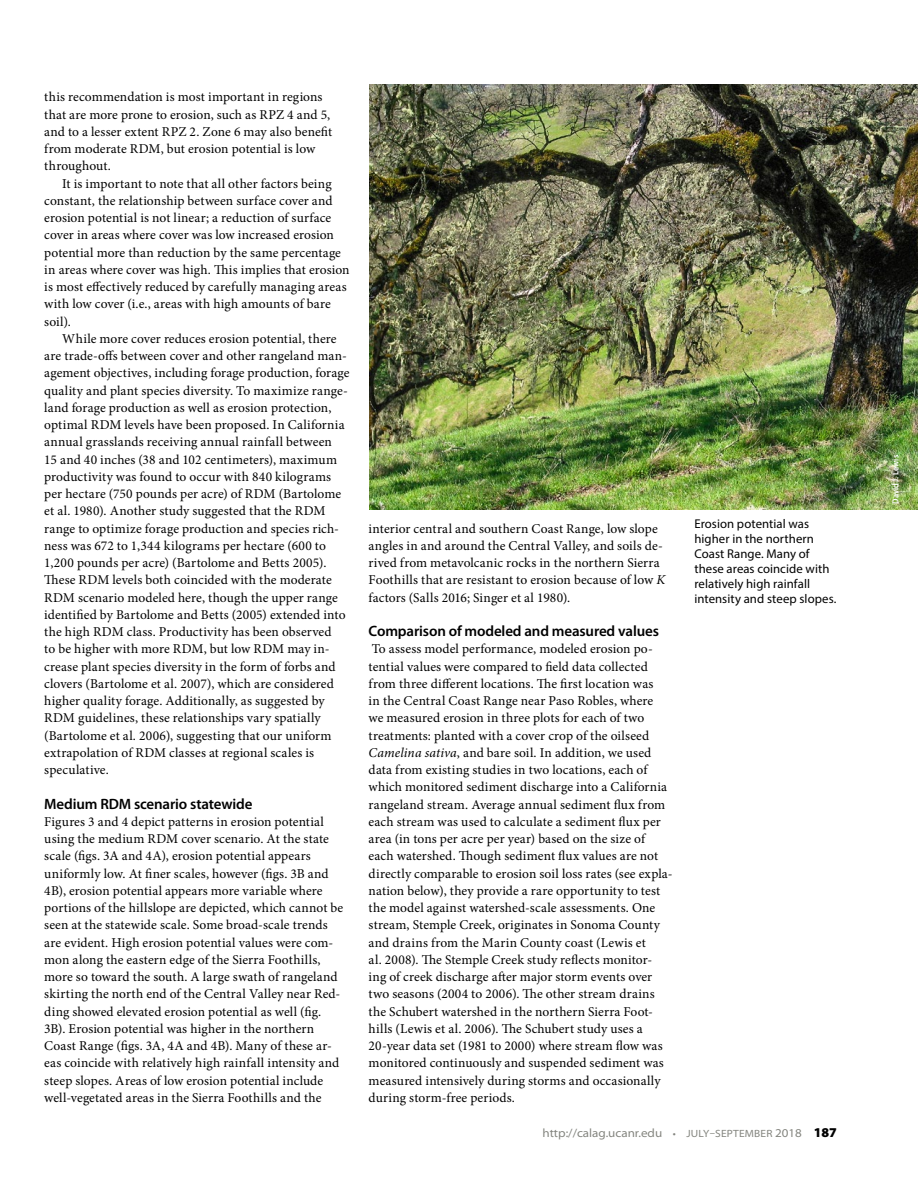
<style>
.page{position:relative;width:918px;height:1188px;background:#fff}
.page>*{position:absolute;margin:0;border:0;box-sizing:border-box;transform-origin:0 0}
.t1{font:600 15px "Myriad Pro";letter-spacing:-.01em;color:#000}
.t2{font:13.5px/17.2px "Minion Pro";letter-spacing:.01em;color:#000}
.t3{font:12.75px/15px "Myriad Pro";letter-spacing:.005em;color:#000}
.t4{font:semi-expanded 12px "Myriad Pro";color:#83847e}
.t5{font:600 semi-condensed 9px "Myriad Pro";color:#fff}
.s1{font-style:italic}
.s2{font-size:10.5px}
.s3{font-weight:900;font-stretch:normal;font-size:13.5px;color:#000}
</style>
<div class="page">
<img style="left:369px;top:85px;width:549px;height:424px">
<p class="t2" style="left:44px;top:88px;width:290px">this recommendation is most important in regions that are more prone to erosion, such as RPZ 4 and 5, and to a lesser extent RPZ 2. Zone 6 may also benefit from moderate RDM, but erosion potential is low throughout.</p>
<p class="t2" style="left:44px;top:175px;width:307px;text-indent:18px">It is important to note that all other factors being constant, the relationship between surface cover and erosion potential is not linear; a reduction of surface cover in areas where cover was low increased erosion potential more than reduction by the same percentage in areas where cover was high. This implies that erosion is most effectively reduced by carefully managing areas with low cover (i.e., areas with high amounts of bare soil).</p>
<p class="t2" style="left:44px;top:330px;width:307px;text-indent:18px">While more cover reduces erosion potential, there are trade-offs between cover and other rangeland man&shy;agement objectives, including forage production, forage quality and plant species diversity. To maximize range&shy;land forage production as well as erosion protection, optimal RDM levels have been proposed. In California annual grasslands receiving annual rainfall between<br>15 and 40 inches (38 and 102 centimeters), maximum productivity was found to occur with 840 kilograms per hectare (750 pounds per acre) of RDM (Bartolome et al. 1980). Another study suggested that the RDM range to optimize forage production and species rich&shy;ness was 672 to 1,344 kilograms per hectare (600 to 1,200 pounds per acre) (Bartolome and Betts 2005).<br>These RDM levels both coincided with the moderate RDM scenario modeled here, though the upper range identified by Bartolome and Betts (2005) extended into the high RDM class. Productivity has been observed<br>to be higher with more RDM, but low RDM may in&shy;crease plant species diversity in the form of forbs and clovers (Bartolome et al. 2007), which are considered higher quality forage. Additionally, as suggested by RDM guidelines, these relationships vary spatially (Bartolome et al. 2006), suggesting that our uniform extrapolation of RDM classes at regional scales is speculative.</p>
<p class="t1" style="left:44px;top:794px;width:210px">Medium RDM scenario statewide</p>
<p class="t2" style="left:44px;top:813px;width:301px">Figures 3 and 4 depict patterns in erosion potential using the medium RDM cover scenario. At the state scale (figs. 3A and 4A), erosion potential appears uniformly low. At finer scales, however (figs. 3B and 4B), erosion potential appears more variable where portions of the hillslope are depicted, which cannot be seen at the statewide scale. Some broad-scale trends are evident. High erosion potential values were com&shy;mon along the eastern edge of the Sierra Foothills, more so toward the south. A large swath of rangeland skirting the north end of the Central Valley near Red&shy;ding showed elevated erosion potential as well (fig.<br>3B). Erosion potential was higher in the northern Coast Range (figs. 3A, 4A and 4B). Many of these ar&shy;eas coincide with relatively high rainfall intensity and steep slopes. Areas of low erosion potential include well-vegetated areas in the Sierra Foothills and the</p>
<p class="t2" style="left:369px;top:520px;width:298px">interior central and southern Coast Range, low slope angles in and around the Central Valley, and soils de&shy;rived from metavolcanic rocks in the northern Sierra Foothills that are resistant to erosion because of low <span class="s1">K </span>factors (Salls 2016; Singer et al 1980).</p>
<p class="t1" style="left:369px;top:621px;width:292px">Comparison of modeled and measured values</p>
<p class="t2" style="left:369px;top:640px;width:305px">To assess model performance, modeled erosion po&shy;tential values were compared to field data collected from three different locations. The first location was<br>in the Central Coast Range near Paso Robles, where<br>we measured erosion in three plots for each of two treatments: planted with a cover crop of the oilseed <span class="s1">Camelina sativa</span>, and bare soil. In addition, we used data from existing studies in two locations, each of which monitored sediment discharge into a California rangeland stream. Average annual sediment flux from each stream was used to calculate a sediment flux per area (in tons per acre per year) based on the size of each watershed. Though sediment flux values are not directly comparable to erosion soil loss rates (see expla&shy;nation below), they provide a rare opportunity to test the model against watershed-scale assessments. One stream, Stemple Creek, originates in Sonoma County and drains from the Marin County coast (Lewis et<br>al. 2008). The Stemple Creek study reflects monitor&shy;ing of creek discharge after major storm events over two seasons (2004 to 2006). The other stream drains the Schubert watershed in the northern Sierra Foot&shy;hills (Lewis et al. 2006). The Schubert study uses a 20-year data set (1981 to 2000) where stream flow was monitored continuously and suspended sediment was measured intensively during storms and occasionally during storm-free periods.</p>
<p class="t3" style="left:694px;top:516px;width:144px">Erosion potential was higher in the northern<br>Coast Range. Many of these areas coincide with relatively high rainfall intensity and steep slopes.</p>
<p class="t4" style="left:542px;top:1126px;width:296px">http://calag.ucanr.edu <span class="s2">• JULY–SEPTEMBER</span> 2018 <span class="s3">187</span></p>
<p class="t5" style="left:890px;top:504px;width:50px;rotate:-90deg">David J. Lewis</p>
</div>
